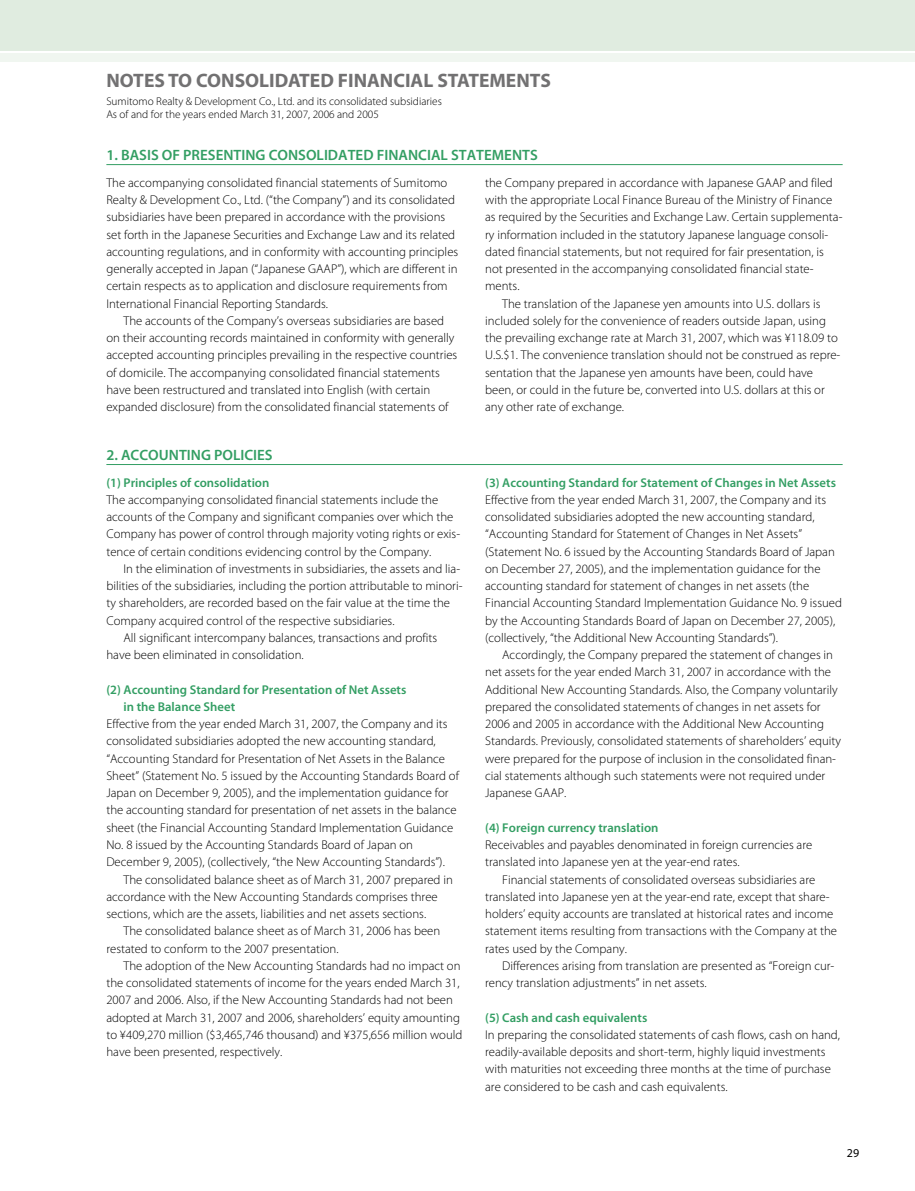
<style>
.page{position:relative;width:915px;height:1191px;background:#fff}
.page>*{position:absolute;margin:0;border:0;box-sizing:border-box;transform-origin:0 0}
.t1{font:700 19.5px "Myriad Pro";color:#727172}
.t2{font:600 15px "Myriad Pro";color:#339e63}
.t3{font:300 12.75px/17.2px "Myriad Pro";color:#000}
.t4{font:600 12.75px/17.2px "Myriad Pro";color:#339e63}
.t5{font:12px "Myriad Pro";color:#000}
.t6{font:300 11.25px/13.5px "Myriad Pro";color:#000}
</style>
<div class="page">
<div style="left:0;top:0;width:914px;height:51px;background:#e0ece0"></div>
<div style="left:0;top:53px;width:914px;height:9px;background:#f0f6f0"></div>
<hr style="left:106px;top:164px;width:736px;height:1px;background:#339e63">
<hr style="left:106px;top:464px;width:736px;height:1px;background:#339e63">
<h1 class="t1" style="left:106px;top:68px;width:444px">NOTES TO CONSOLIDATED FINANCIAL STATEMENTS</h1>
<p class="t6" style="left:106px;top:94px;width:337px">Sumitomo Realty &amp; Development Co., Ltd. and its consolidated subsidiaries<br>As of and for the years ended March 31, 2007, 2006 and 2005</p>
<p class="t2" style="left:106px;top:145px;width:32px">1. Basis</p>
<p class="t2" style="left:162px;top:145px;width:39px">of Presenting</p>
<p class="t2" style="left:268px;top:145px;width:19px">Consolidated</p>
<p class="t2" style="left:376px;top:145px;width:9px">financial</p>
<p class="t2" style="left:451px;top:145px;width:10px">statements</p>
<p class="t3" style="left:106px;top:174px;width:353px">The accompanying consolidated financial statements of Sumitomo Realty &amp; Development Co., Ltd. (“the Company”) and its consolidated subsidiaries have been prepared in accordance with the provisions set forth in the Japanese Securities and Exchange Law and its related accounting regulations, and in conformity with accounting principles generally accepted in Japan (“Japanese GAAP”), which are different in certain respects as to application and disclosure requirements from International Financial Reporting Standards.</p>
<p class="t3" style="left:106px;top:312px;width:352px;text-indent:17px">The accounts of the Company’s overseas subsidiaries are based on their accounting records maintained in conformity with generally accepted accounting principles prevailing in the respective countries of domicile. The accompanying consolidated financial statements have been restructured and translated into English (with certain expanded disclosure) from the consolidated financial statements of</p>
<p class="t2" style="left:106px;top:445px;width:34px">2. Accounting</p>
<p class="t2" style="left:214px;top:445px;width:9px">policies</p>
<p class="t4" style="left:106px;top:473px;width:164px">(1) Principles of consolidation</p>
<p class="t3" style="left:106px;top:491px;width:355px">The accompanying consolidated financial statements include the accounts of the Company and significant companies over which the Company has power of control through majority voting rights or exis&shy;tence of certain conditions evidencing control by the Company.</p>
<p class="t3" style="left:123px;top:560px;width:338px">In the elimination of investments in subsidiaries, the assets and lia-</p>
<p class="t3" style="left:106px;top:577px;width:357px">bilities of the subsidiaries, including the portion attributable to minori-</p>
<p class="t3" style="left:106px;top:594px;width:345px">ty shareholders, are recorded based on the fair value at the time the</p>
<p class="t3" style="left:106px;top:611px;width:289px">Company acquired control of the respective subsidiaries.</p>
<p class="t3" style="left:123px;top:629px;width:315px">All significant intercompany balances, transactions and profits</p>
<p class="t3" style="left:106px;top:646px;width:199px">have been eliminated in consolidation.</p>
<p class="t4" style="left:123px;top:680px;width:284px;text-indent:-17px">(2) Accounting Standard for Presentation of Net Assets in the Balance Sheet</p>
<p class="t3" style="left:106px;top:715px;width:354px">Effective from the year ended March 31, 2007, the Company and its consolidated subsidiaries adopted the new accounting standard, “Accounting Standard for Presentation of Net Assets in the Balance Sheet” (Statement No. 5 issued by the Accounting Standards Board of Japan on December 9, 2005), and the implementation guidance for the accounting standard for presentation of net assets in the balance sheet (the Financial Accounting Standard Implementation Guidance No. 8 issued by the Accounting Standards Board of Japan on December 9, 2005), (collectively, “the New Accounting Standards”).</p>
<p class="t3" style="left:106px;top:870px;width:348px;text-indent:17px">The consolidated balance sheet as of March 31, 2007 prepared in accordance with the New Accounting Standards comprises three sections, which are the assets, liabilities and net assets sections.</p>
<p class="t3" style="left:106px;top:922px;width:335px;text-indent:17px">The consolidated balance sheet as of March 31, 2006 has been restated to conform to the 2007 presentation.</p>
<p class="t3" style="left:106px;top:956px;width:357px;text-indent:17px">The adoption of the New Accounting Standards had no impact on the consolidated statements of income for the years ended March 31, 2007 and 2006. Also, if the New Accounting Standards had not been adopted at March 31, 2007 and 2006, shareholders’ equity amounting to ¥409,270 million ($3,465,746 thousand) and ¥375,656 million would have been presented, respectively.</p>
<p class="t3" style="left:485px;top:174px;width:349px">the Company prepared in accordance with Japanese GAAP and filed</p>
<p class="t3" style="left:485px;top:191px;width:348px">with the appropriate Local Finance Bureau of the Ministry of Finance</p>
<p class="t3" style="left:485px;top:208px;width:359px">as required by the Securities and Exchange Law. Certain supplementa-</p>
<p class="t3" style="left:485px;top:225px;width:344px">ry information included in the statutory Japanese language consoli-</p>
<p class="t3" style="left:485px;top:243px;width:340px">dated financial statements, but not required for fair presentation, is</p>
<p class="t3" style="left:485px;top:260px;width:330px">not presented in the accompanying consolidated financial state-</p>
<p class="t3" style="left:485px;top:277px;width:36px">ments.</p>
<p class="t3" style="left:502px;top:294px;width:320px">The translation of the Japanese yen amounts into U.S. dollars is</p>
<p class="t3" style="left:485px;top:312px;width:342px">included solely for the convenience of readers outside Japan, using</p>
<p class="t3" style="left:485px;top:329px;width:354px">the prevailing exchange rate at March 31, 2007, which was ¥118.09 to</p>
<p class="t3" style="left:485px;top:346px;width:356px">U.S.$1. The convenience translation should not be construed as repre-</p>
<p class="t3" style="left:485px;top:363px;width:329px">sentation that the Japanese yen amounts have been, could have</p>
<p class="t3" style="left:485px;top:381px;width:341px">been, or could in the future be, converted into U.S. dollars at this or</p>
<p class="t3" style="left:485px;top:398px;width:140px">any other rate of exchange.</p>
<p class="t4" style="left:485px;top:473px;width:352px">(3) Accounting Standard for Statement of Changes in Net Assets</p>
<p class="t3" style="left:485px;top:491px;width:358px">Effective from the year ended March 31, 2007, the Company and its consolidated subsidiaries adopted the new accounting standard, “Accounting Standard for Statement of Changes in Net Assets” (Statement No. 6 issued by the Accounting Standards Board of Japan on December 27, 2005), and the implementation guidance for the accounting standard for statement of changes in net assets (the Financial Accounting Standard Implementation Guidance No. 9 issued by the Accounting Standards Board of Japan on December 27, 2005), (collectively, “the Additional New Accounting Standards”).</p>
<p class="t3" style="left:485px;top:646px;width:357px;text-indent:17px">Accordingly, the Company prepared the statement of changes in net assets for the year ended March 31, 2007 in accordance with the Additional New Accounting Standards. Also, the Company voluntarily prepared the consolidated statements of changes in net assets for 2006 and 2005 in accordance with the Additional New Accounting Standards. Previously, consolidated statements of shareholders’ equity were prepared for the purpose of inclusion in the consolidated finan&shy;cial statements although such statements were not required under Japanese GAAP.</p>
<p class="t4" style="left:485px;top:818px;width:175px">(4) Foreign currency translation</p>
<p class="t3" style="left:485px;top:836px;width:328px">Receivables and payables denominated in foreign currencies are translated into Japanese yen at the year-end rates.</p>
<p class="t3" style="left:485px;top:870px;width:353px;text-indent:17px">Financial statements of consolidated overseas subsidiaries are translated into Japanese yen at the year-end rate, except that share&shy;holders’ equity accounts are translated at historical rates and income statement items resulting from transactions with the Company at the rates used by the Company.</p>
<p class="t3" style="left:485px;top:956px;width:350px;text-indent:17px">Differences arising from translation are presented as “Foreign cur&shy;rency translation adjustments” in net assets.</p>
<p class="t4" style="left:485px;top:1008px;width:164px">(5) Cash and cash equivalents</p>
<p class="t3" style="left:485px;top:1025px;width:356px">In preparing the consolidated statements of cash flows, cash on hand, readily-available deposits and short-term, highly liquid investments with maturities not exceeding three months at the time of purchase are considered to be cash and cash equivalents.</p>
<p class="t5" style="left:846px;top:1146px;width:14px">29</p>
</div>
